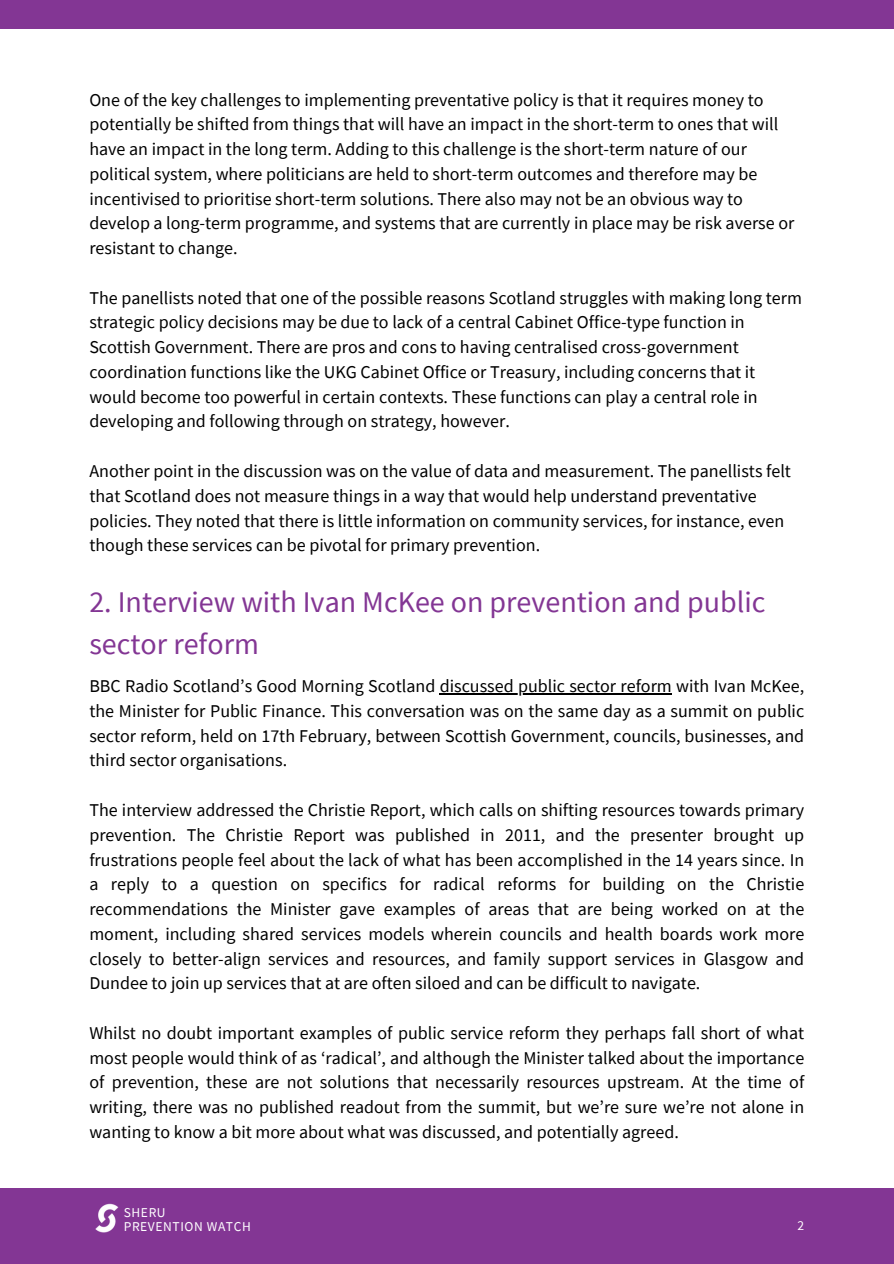
<style>
.page{position:relative;width:894px;height:1264px;background:#fff}
.page>*{position:absolute;margin:0;border:0;box-sizing:border-box;transform-origin:0 0}
.t1{font:30px/41.7px "Source Sans Pro";color:#833694}
.t2{font:18px/24.8px "Source Sans Pro";color:#000;text-align:justify}
.t3{font:13.5px "Source Sans Pro";letter-spacing:.045em;color:#fff}
</style>
<div class="page">
<div style="left:0;top:1188px;width:893px;height:75px;background:#833694"></div>
<img style="left:95px;top:1203px;width:24px;height:30px">
<div style="left:0;top:0;width:893px;height:29px;background:#833694"></div>
<hr style="left:439px;top:693px;width:232px;height:1px;background:#000">
<p class="t2" style="left:89px;top:87px;width:706px;text-align:left">One of the key challenges to implementing preventative policy is that it requires money to potentially be shifted from things that will have an impact in the short-term to ones that will have an impact in the long term. Adding to this challenge is the short-term nature of our political system, where politicians are held to short-term outcomes and therefore may be incentivised to prioritise short-term solutions. There also may not be an obvious way to develop a long-term programme, and systems that are currently in place may be risk averse or resistant to change.</p>
<p class="t2" style="left:89px;top:285px;width:713px;text-align:left">The panellists noted that one of the possible reasons Scotland struggles with making long term strategic policy decisions may be due to lack of a central Cabinet Office-type function in Scottish Government. There are pros and cons to having centralised cross-government coordination functions like the UKG Cabinet Office or Treasury, including concerns that it would become too powerful in certain contexts. These functions can play a central role in developing and following through on strategy, however.</p>
<p class="t2" style="left:89px;top:458px;width:703px;text-align:left">Another point in the discussion was on the value of data and measurement. The panellists felt that Scotland does not measure things in a way that would help understand preventative policies. They noted that there is little information on community services, for instance, even though these services can be pivotal for primary prevention.</p>
<p class="t1" style="left:89px;top:580px;width:677px">2. Interview with Ivan McKee on prevention and public sector reform</p>
<h1 class="t2" style="left:89px;top:673px;width:716px">BBC Radio Scotland’s Good Morning Scotland discussed public sector reform with Ivan McKee,</h1>
<h2 class="t2" style="left:89px;top:698px;width:716px">the Minister for Public Finance. This conversation was on the same day as a summit on public sector reform, held on 17th February, between Scottish Government, councils, businesses, and third sector organisations.</h2>
<h2 class="t2" style="left:89px;top:797px;width:716px">The interview addressed the Christie Report, which calls on shifting resources towards primary</h2>
<h2 class="t2" style="left:89px;top:822px;width:716px">prevention. The Christie Report was published in 2011, and the presenter brought up frustrations people feel about the lack of what has been accomplished in the 14 years since. In a reply to a question on specifics for radical reforms for building on the Christie recommendations the Minister gave examples of areas that are being worked on at the moment, including shared services models wherein councils and health boards work more closely to better-align services and resources, and family support services in Glasgow and Dundee to join up services that at are often siloed and can be difficult to navigate.</h2>
<h2 class="t2" style="left:89px;top:1020px;width:716px">Whilst no doubt important examples of public service reform they perhaps fall short of what</h2>
<h2 class="t2" style="left:89px;top:1044px;width:716px">most people would think of as ‘radical’, and although the Minister talked about the importance of prevention, these are not solutions that necessarily resources upstream. At the time of writing, there was no published readout from the summit, but we’re sure we’re not alone in wanting to know a bit more about what was discussed, and potentially agreed.</h2>
<h2 class="t3" style="left:124px;top:1203px;width:43px">SHERU</h2>
<h2 class="t3" style="left:124px;top:1217px;width:129px">PREVENTION WATCH</h2>
<h2 class="t3" style="left:797px;top:1216px;width:8px">2</h2>
</div>
